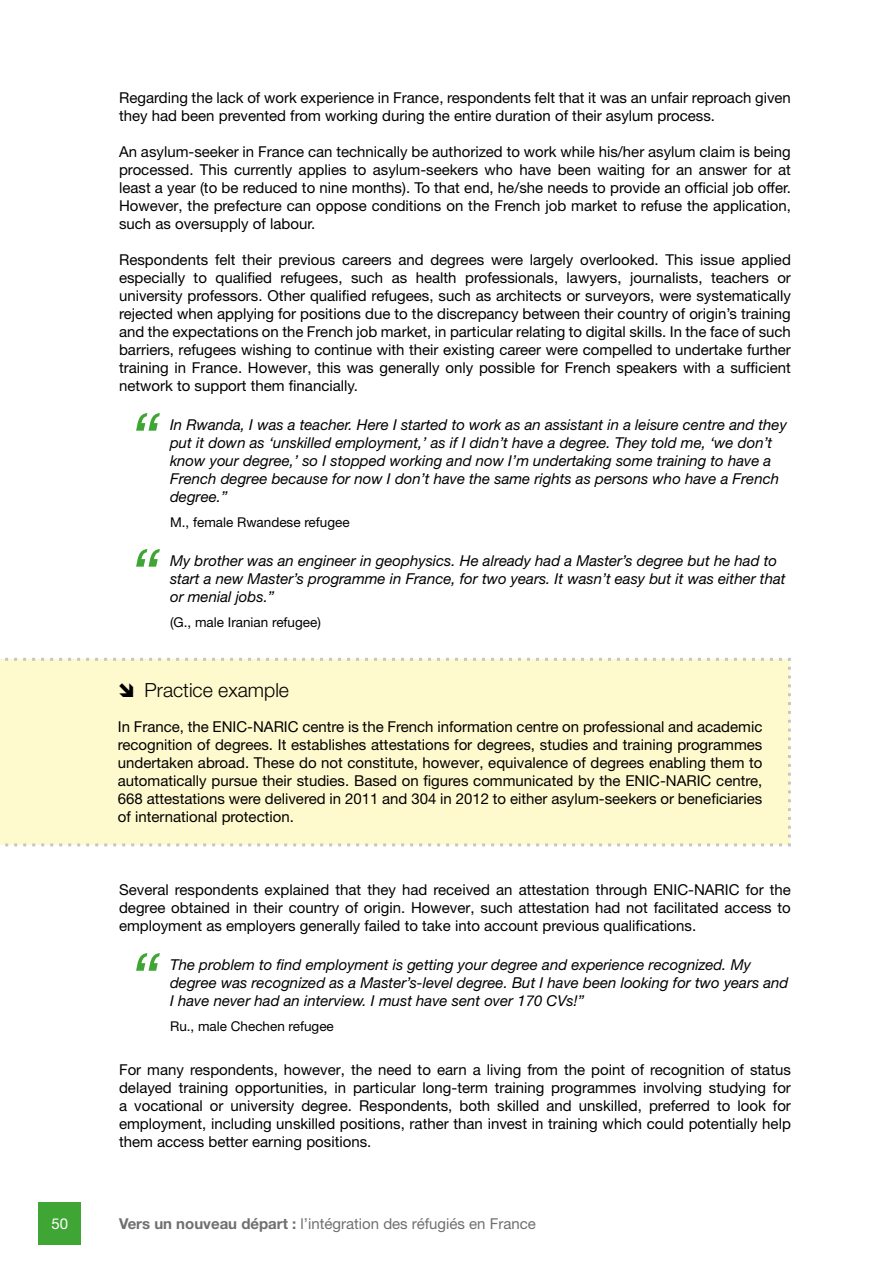
<style>
.page{position:relative;width:893px;height:1263px;background:#fff}
.page>*{position:absolute;margin:0;border:0;box-sizing:border-box;transform-origin:0 0}
.t1{font:italic 68.4px "Helvetica Neue CE";color:#3fa535}
.t2{font:300 19.5px "Helvetica Neue CE";color:#000}
.t3{font:15px/18px "Helvetica Neue CE";color:#000;text-align:justify}
.t4{font:italic 15px/18px "Helvetica Neue CE";color:#000}
.t5{font:15px "Helvetica Neue CE";color:#706f6f}
.t6{font:15px "Helvetica Neue CE";color:#fff}
.t7{font:13.5px "Helvetica Neue CE";color:#000}
.s1{font-weight:700}
</style>
<div class="page">
<div style="left:0;top:658px;width:791px;height:189px;background:#fff9ce"></div>
<div style="left:39px;top:1202px;width:42px;height:42px;background:#3fa535"></div>
<svg style="left:119px;top:683px;width:14px;height:14px"></svg>
<p class="t3" style="left:119px;top:89px;width:673px">Regarding the lack of work experience in France, respondents felt that it was an unfair reproach given they had been prevented from working during the entire duration of their asylum process.</p>
<p class="t3" style="left:119px;top:143px;width:673px">An asylum-seeker in France can technically be authorized to work while his/her asylum claim is being processed. This currently applies to asylum-seekers who have been waiting for an answer for at least a year (to be reduced to nine months). To that end, he/she needs to provide an official job offer.<br>However, the prefecture can oppose conditions on the French job market to refuse the application, such as oversupply of labour.</p>
<p class="t3" style="left:119px;top:251px;width:673px">Respondents felt their previous careers and degrees were largely overlooked. This issue applied especially to qualified refugees, such as health professionals, lawyers, journalists, teachers or university professors. Other qualified refugees, such as architects or surveyors, were systematically rejected when applying for positions due to the discrepancy between their country of origin’s training and the expectations on the French job market, in particular relating to digital skills. In the face of such barriers, refugees wishing to continue with their existing career were compelled to undertake further training in France. However, this was generally only possible for French speakers with a sufficient network to support them financially.</p>
<h1 class="t1" style="left:130px;top:397px;width:31px">“</h1>
<p class="t4" style="left:170px;top:416px;width:618px">In Rwanda, I was a teacher. Here I started to work as an assistant in a leisure centre and they put it down as ‘unskilled employment,’ as if I didn’t have a degree. They told me, ‘we don’t know your degree,’ so I stopped working and now I’m undertaking some training to have a French degree because for now I don’t have the same rights as persons who have a French degree.”</p>
<p class="t7" style="left:170px;top:514px;width:181px">M., female Rwandese refugee</p>
<h1 class="t1" style="left:130px;top:533px;width:31px">“</h1>
<p class="t4" style="left:170px;top:552px;width:617px">My brother was an engineer in geophysics. He already had a Master’s degree but he had to start a new Master’s programme in France, for two years. It wasn’t easy but it was either that or menial jobs.”</p>
<p class="t7" style="left:170px;top:614px;width:152px">(G., male Iranian refugee)</p>
<h2 class="t2" style="left:145px;top:679px;width:146px">Practice example</h2>
<p class="t3" style="left:118px;top:718px;width:646px">In France, the ENIC-NARIC centre is the French information centre on professional and academic recognition of degrees. It establishes attestations for degrees, studies and training programmes undertaken abroad. These do not constitute, however, equivalence of degrees enabling them to automatically pursue their studies. Based on figures communicated by the ENIC-NARIC centre, 668 attestations were delivered in 2011 and 304 in 2012 to either asylum-seekers or beneficiaries of international protection.</p>
<p class="t3" style="left:119px;top:881px;width:673px">Several respondents explained that they had received an attestation through ENIC-NARIC for the degree obtained in their country of origin. However, such attestation had not facilitated access to employment as employers generally failed to take into account previous qualifications.</p>
<h1 class="t1" style="left:130px;top:937px;width:31px">“</h1>
<p class="t4" style="left:170px;top:956px;width:620px">The problem to find employment is getting your degree and experience recognized. My degree was recognized as a Master’s-level degree. But I have been looking for two years and<br>I have never had an interview. I must have sent over 170 CVs!”</p>
<p class="t7" style="left:170px;top:1018px;width:165px">Ru., male Chechen refugee</p>
<p class="t3" style="left:119px;top:1061px;width:673px">For many respondents, however, the need to earn a living from the point of recognition of status delayed training opportunities, in particular long-term training programmes involving studying for a vocational or university degree. Respondents, both skilled and unskilled, preferred to look for employment, including unskilled positions, rather than invest in training which could potentially help them access better earning positions.</p>
<p class="t6" style="left:51px;top:1215px;width:18px">50</p>
<p class="t5" style="left:119px;top:1215px;width:418px"><span class="s1">Vers un nouveau départ :</span> l’intégration des réfugiés en France</p>
</div>
